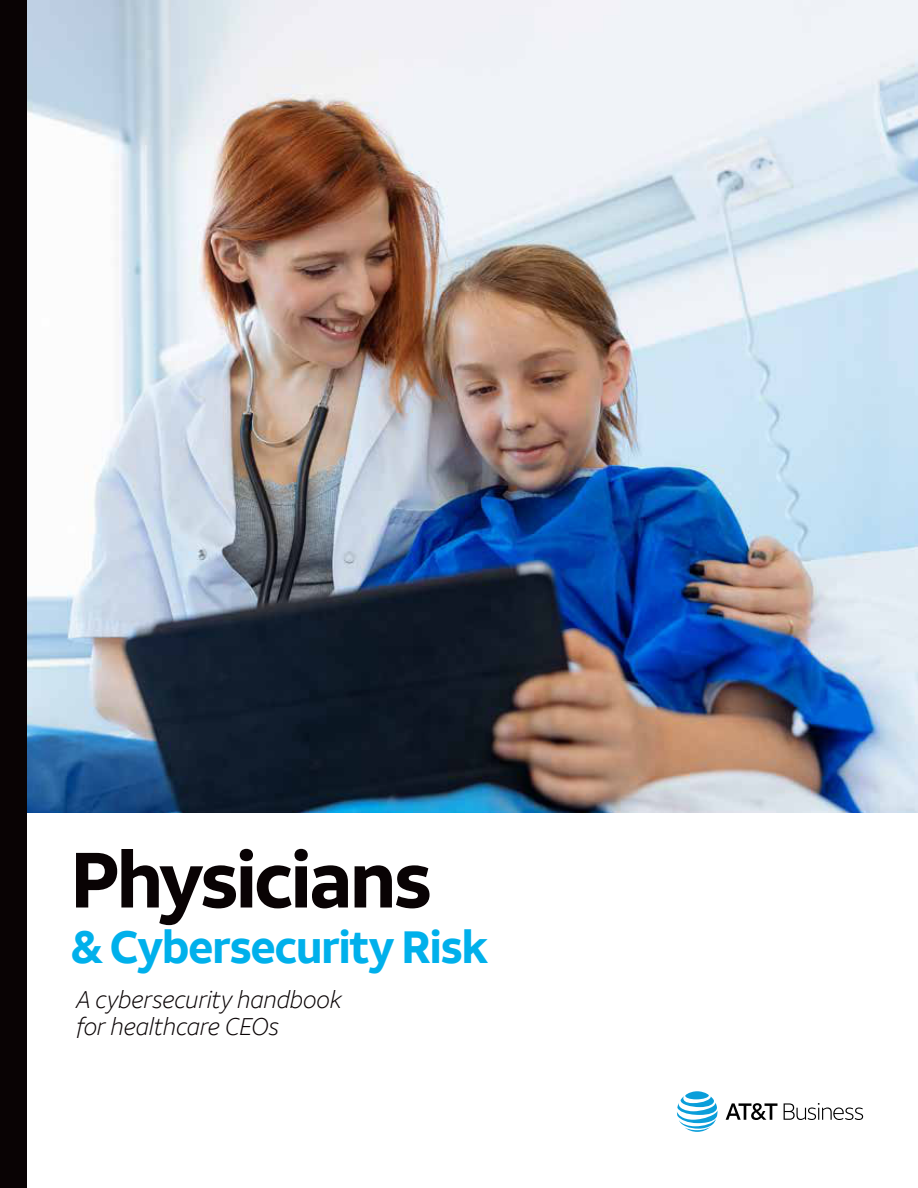
<style>
.page{position:relative;width:918px;height:1188px;background:#fff}
.page>*{position:absolute;margin:0;border:0;box-sizing:border-box;transform-origin:0 0}
.t1{font:700 78px "ATT Aleck Sans";letter-spacing:-.045em;color:#090304}
.t2{font:700 45px "ATT Aleck Sans";letter-spacing:-.035em;color:#00b0eb}
.t3{font:italic 300 24px/27px "ATT Aleck Sans";letter-spacing:-.01em;color:#090304}
</style>
<div class="page">
<img style="left:27px;top:0;width:891px;height:813px">
<div style="left:0;top:0;width:27px;height:1188px;background:#090304"></div>
<svg style="left:677px;top:1091px;width:40px;height:41px"></svg>
<svg style="left:726px;top:1103px;width:51px;height:17px"></svg>
<svg style="left:784px;top:1103px;width:79px;height:17px"></svg>
<h1 class="t1" style="left:70px;top:830px;width:363px">Physicians</h1>
<h2 class="t2" style="left:70px;top:919px;width:419px">&amp; Cybersecurity Risk</h2>
<p class="t3" style="left:76px;top:986px;width:267px">A cybersecurity handbook for healthcare CEOs</p>
</div>
